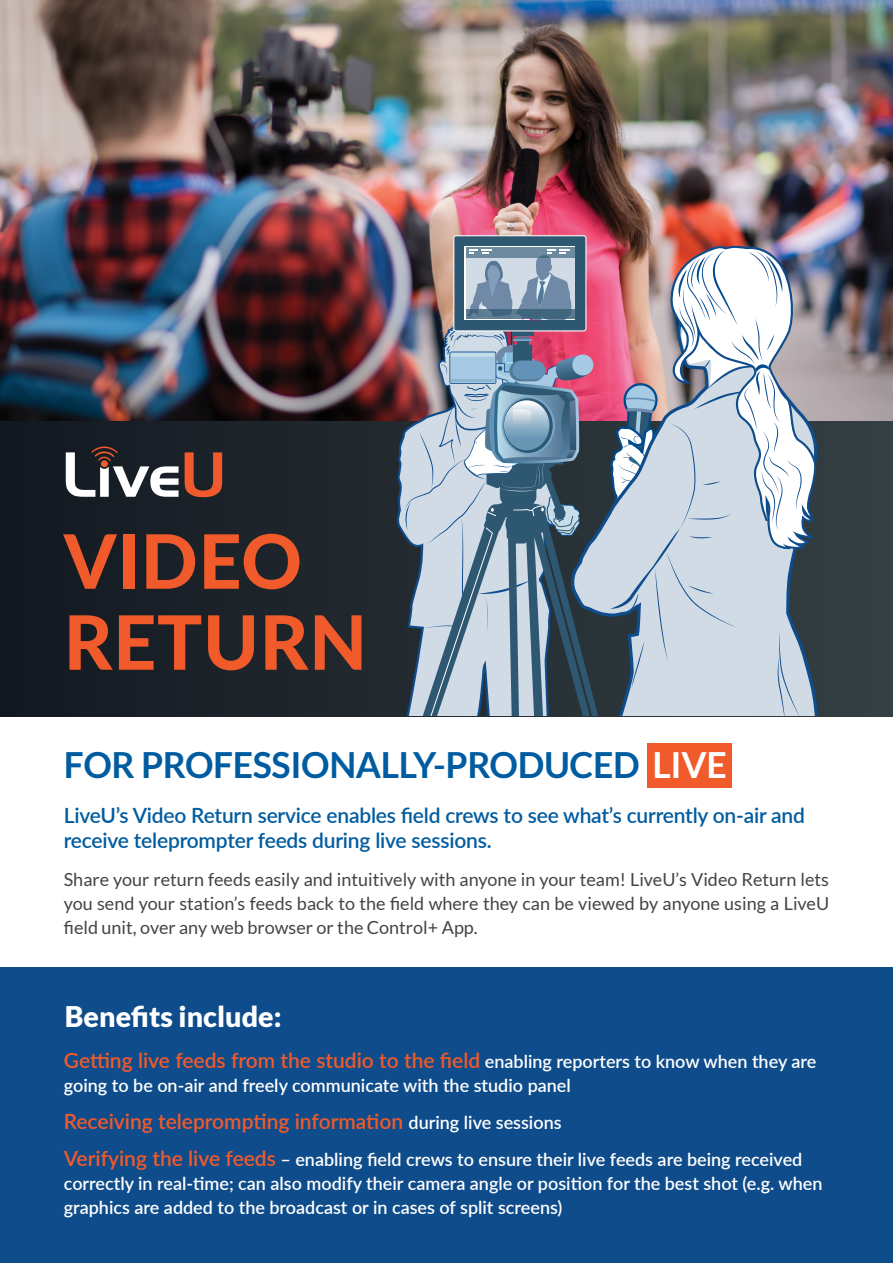
<style>
.page{position:relative;width:893px;height:1263px;background:#fff}
.page>*{position:absolute;margin:0;border:0;box-sizing:border-box;transform-origin:0 0}
.t1{font:800 75px/81px "Lato";letter-spacing:.01em;color:#f15a2a}
.t2{font:700 36px "Lato";letter-spacing:-.01em;color:#005ca0}
.t3{font:900 28.5px "Lato";color:#fff}
.t4{font:600 21px/25.2px "Lato";letter-spacing:-.01em;color:#005ca0}
.t5{font:600 21px "Lato";color:#f15a2a}
.t6{font:600 18px/36.8px "Lato";color:#fff}
.t7{font:18px/24px "Lato";color:#424449;text-align:justify}
.s1{color:#fff}
</style>
<div class="page">
<img style="left:0;top:0;width:893px;height:421px">
<div style="left:0;top:967px;width:893px;height:296px;background:#0f4c8b"></div>
<svg style="left:0;top:421px;width:893px;height:295px"></svg>
<svg style="left:394px;top:397px;width:11px;height:318px;fill:#222a30"></svg>
<svg style="left:398px;top:457px;width:7px;height:258px;fill:#222a30"></svg>
<svg style="left:591px;top:294px;width:228px;height:421px"></svg>
<svg style="left:610px;top:247px;width:207px;height:468px"></svg>
<svg style="left:405px;top:235px;width:186px;height:480px"></svg>
<svg style="left:185px;top:452px;width:37px;height:45px"></svg>
<svg style="left:66px;top:446px;width:113px;height:51px"></svg>
<div style="left:647px;top:743px;width:84px;height:45px;background:#f15a2a"></div>
<h1 class="t1" style="left:64px;top:518px;width:305px">VIDEO<br>RETURN</h1>
<h2 class="t2" style="left:64px;top:745px;width:664px">FOR PROFESSIONALLY-PRODUCED <span class="s1">LIVE</span></h2>
<p class="t4" style="left:64px;top:802px;width:743px">LiveU s’ Video Return service enables field crews to see what s’ currently on-air and receive teleprompter feeds during live sessions.</p>
<p class="t7" style="left:64px;top:868px;width:767px">Share your return feeds easily and intuitively with anyone in your team! LiveU s’ Video Return lets you send your station s’ feeds back to the field where they can be viewed by anyone using a LiveU field unit, over any web browser or the Control+ App.</p>
<h3 class="t3" style="left:65px;top:1000px;width:218px">Benefits include:</h3>
<p class="t5" style="left:64px;top:1045px;width:418px">Getting live feeds from the studio to the field</p>
<p class="t6" style="left:408px;top:1066px;width:164px;text-indent:-345px">going to be on-air and freely communicate with the studio panel during live sessions</p>
<p class="t6" style="left:485px;top:1042px;width:333px">enabling reporters to know when they are</p>
<p class="t5" style="left:64px;top:1106px;width:341px">Receiving teleprompting information</p>
<p class="t6" style="left:280px;top:1140px;width:523px">– enabling field crews to ensure their live feeds are being received</p>
<p class="t5" style="left:64px;top:1143px;width:214px">Verifying the live feeds</p>
<p class="t6" style="left:64px;top:1170px;width:760px;line-height:24px">correctly in real-time; can also modify their camera angle or position f o r t h e b e s t s h o t .g.e( w h e n graphics are added to the broadcast or in cases of split screens(</p>
</div>
